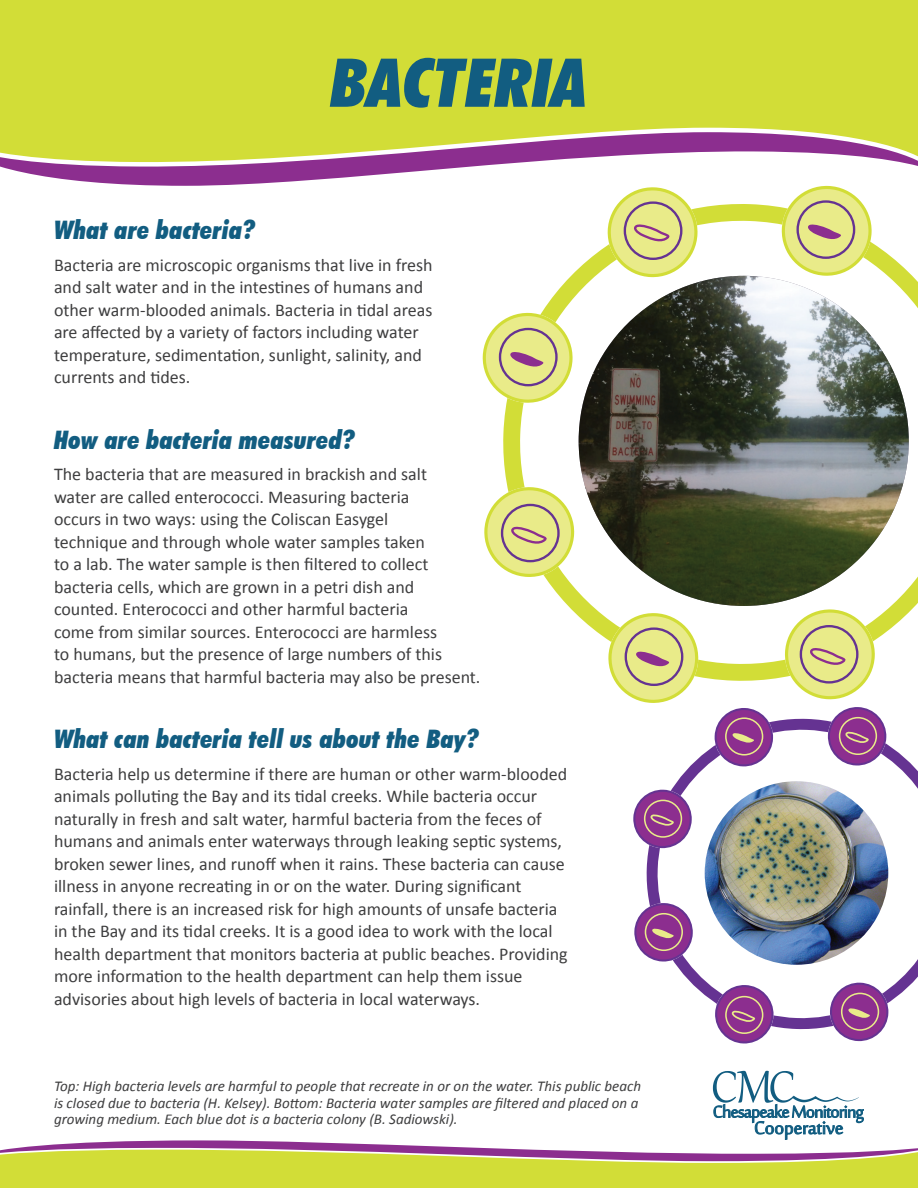
<style>
.page{position:relative;width:918px;height:1188px;background:#fff}
.page>*{position:absolute;margin:0;border:0;box-sizing:border-box;transform-origin:0 0}
.t1{font:italic 900 condensed 67.5px "Futura BT";letter-spacing:.01em;color:#125d81}
.t2{font:italic 900 condensed 25.5px "Futura BT";letter-spacing:.01em;color:#125d81}
.t3{font:18px/22.5px "Calibri";color:#3e3e3f}
.t4{font:italic 15px/16.5px "Calibri";color:#3e3e3f}
</style>
<div class="page">
<svg style="left:0;top:119px;width:918px;height:31px"></svg>
<div style="left:0;top:0;width:918px;height:119px;background:#d2dd37"></div>
<svg style="left:0;top:150px;width:918px;height:36px"></svg>
<svg style="left:503px;top:204px;width:280px;height:477px"></svg>
<svg style="left:516px;top:217px;width:402px;height:451px"></svg>
<svg style="left:607px;top:611px;width:94px;height:92px"></svg>
<svg style="left:484px;top:485px;width:93px;height:94px"></svg>
<svg style="left:606px;top:185px;width:91px;height:95px"></svg>
<svg style="left:482px;top:310px;width:93px;height:95px"></svg>
<svg style="left:780px;top:183px;width:94px;height:95px"></svg>
<svg style="left:646px;top:720px;width:272px;height:310px"></svg>
<svg style="left:714px;top:983px;width:59px;height:61px"></svg>
<svg style="left:829px;top:981px;width:61px;height:61px"></svg>
<svg style="left:634px;top:901px;width:60px;height:62px"></svg>
<svg style="left:633px;top:788px;width:58px;height:62px"></svg>
<svg style="left:783px;top:607px;width:103px;height:160px"></svg>
<svg style="left:714px;top:708px;width:59px;height:60px"></svg>
<img style="left:579px;top:276px;width:330px;height:330px;border-radius:165px">
<div style="left:0;top:1166px;width:918px;height:22px;background:#d2dd37"></div>
<img style="left:705px;top:781px;width:183px;height:184px;border-radius:92px">
<svg style="left:0;top:1071px;width:918px;height:95px"></svg>
<p class="t2" style="left:54px;top:215px;width:203px">What are bacteria?</p>
<p class="t1" style="left:331px;top:42px;width:258px">BACTERIA</p>
<p class="t3" style="left:54px;top:254px;width:380px">Bacteria are microscopic organisms that live in fresh and salt water and in the intestines of humans and other warm-blooded animals. Bacteria in tidal areas are affected by a variety of factors including water temperature, sedimentation, sunlight, salinity, and currents and tides.</p>
<p class="t2" style="left:54px;top:424px;width:302px">How are bacteria measured?</p>
<p class="t3" style="left:54px;top:463px;width:428px">The bacteria that are measured in brackish and salt<br>water are called enterococci. Measuring bacteria<br>occurs in two ways: using the Coliscan Easygel<br>technique and through whole water samples taken<br>to a lab. The water sample is then filtered to collect bacteria cells, which are grown in a petri dish and counted. Enterococci and other harmful bacteria<br>come from similar sources. Enterococci are harmless<br>to humans, but the presence of large numbers of this bacteria means that harmful bacteria may also be present.</p>
<p class="t2" style="left:54px;top:724px;width:426px">What can bacteria tell us about the Bay?</p>
<p class="t3" style="left:54px;top:763px;width:515px">Bacteria help us determine if there are human or other warm-blooded animals polluting the Bay and its tidal creeks. While bacteria occur naturally in fresh and salt water, harmful bacteria from the feces of humans and animals enter waterways through leaking septic systems, broken sewer lines, and runoff when it rains. These bacteria can cause illness in anyone recreating in or on the water. During significant rainfall, there is an increased risk for high amounts of unsafe bacteria in the Bay and its tidal creeks. It is a good idea to work with the local health department that monitors bacteria at public beaches. Providing more information to the health department can help them issue advisories about high levels of bacteria in local waterways.</p>
<p class="t4" style="left:54px;top:1077px;width:589px">Top: High bacteria levels are harmful to people that recreate in or on the water. This public beach is closed due to bacteria (H. Kelsey). Bottom: Bacteria water samples are filtered and placed on a growing medium. Each blue dot is a bacteria colony (B. Sadiowski).</p>
</div>
